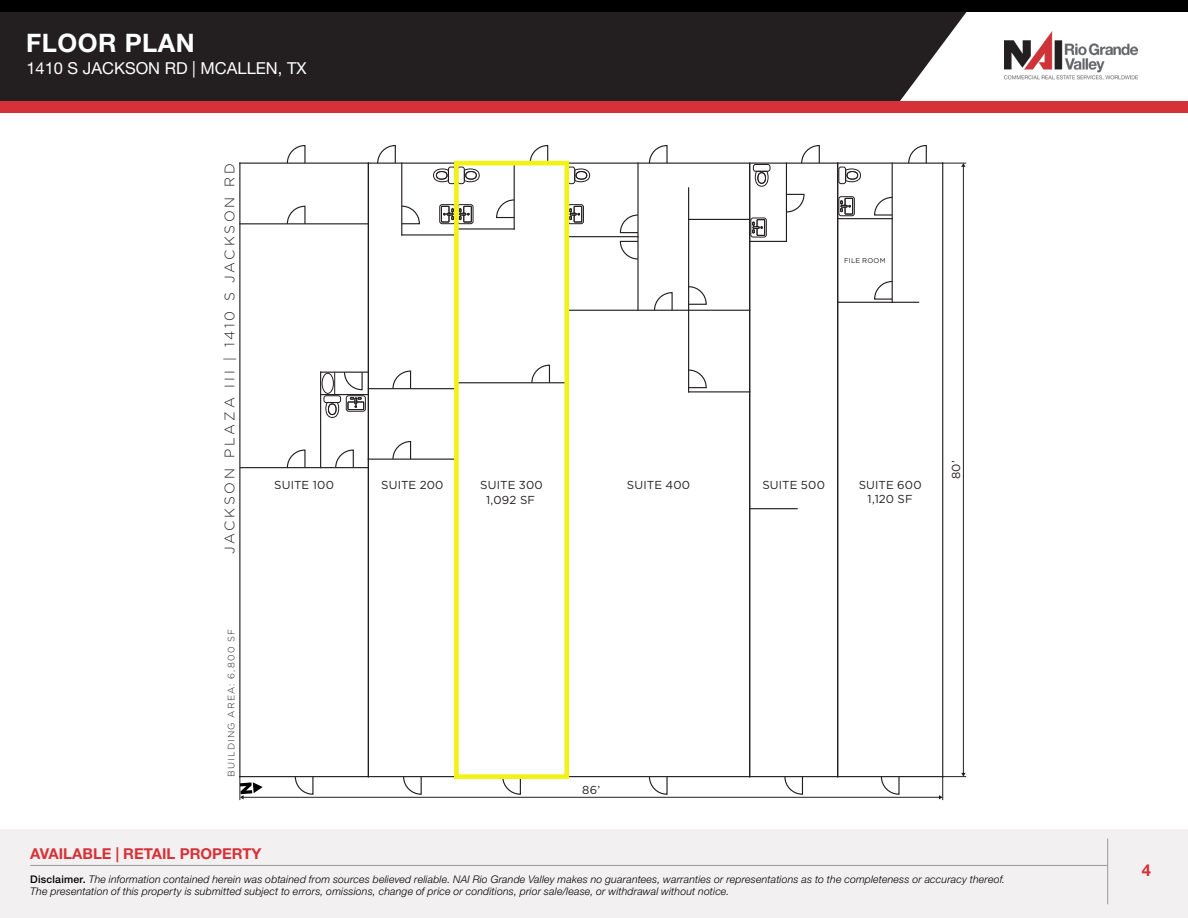
<style>
.page{position:relative;width:1188px;height:918px;background:#fff}
.page>*{position:absolute;margin:0;border:0;box-sizing:border-box;transform-origin:0 0}
.t1{font:700 25.5px "Helvetica Neue LT Std";letter-spacing:.02em;color:#fff}
.t2{font:16.5px "Helvetica Neue LT Std";color:#fff}
.t3{font:700 16.5px "Helvetica Neue LT Std";color:#d53339}
.t4{font:700 15px "Helvetica Neue LT Std";color:#d53339}
.t5{font:300 13.8px "Gotham";letter-spacing:.2em;color:#231f20}
.t6{font:11.55px/13.8px "Gotham";letter-spacing:.01em;color:#231f20;text-align:center}
.t7{font:italic 300 10.5px "Helvetica Neue LT Std";letter-spacing:.015em;color:#000}
.t8{font:300 9.3px "Gotham";letter-spacing:.125em;color:#231f20}
.t9{font:6.9px "Gotham";letter-spacing:.03em;color:#231f20}
.s1{font-weight:500;font-style:normal}
</style>
<div class="page">
<div style="left:0;top:12px;width:967px;height:89px;background:#231f20"></div>
<div style="left:0;top:830px;width:1188px;height:88px;background:#eeebeb"></div>
<hr style="left:1107px;top:839px;width:1px;height:65px;background:#999">
<hr style="left:30px;top:865px;width:1078px;height:1px;background:#999">
<div style="left:0;top:0;width:1188px;height:12px;background:#000"></div>
<img style="left:1004px;top:32px;width:134px;height:47px">
<div style="left:0;top:101px;width:1188px;height:12px;background:#d43238"></div>
<hr style="left:240px;top:776px;width:128px;height:1px;background:#231f20">
<hr style="left:240px;top:467px;width:128px;height:1px;background:#231f20">
<hr style="left:240px;top:223px;width:128px;height:1px;background:#231f20">
<hr style="left:240px;top:163px;width:128px;height:1px;background:#231f20">
<hr style="left:321px;top:372px;width:47px;height:1px;background:#231f20">
<hr style="left:321px;top:394px;width:47px;height:1px;background:#231f20">
<hr style="left:320px;top:372px;width:1px;height:96px;background:#231f20">
<hr style="left:239px;top:163px;width:1px;height:614px;background:#231f20">
<svg style="left:286px;top:449px;width:20px;height:20px"></svg>
<svg style="left:286px;top:205px;width:20px;height:20px"></svg>
<svg style="left:286px;top:145px;width:20px;height:19px"></svg>
<svg style="left:294px;top:777px;width:20px;height:18px"></svg>
<svg style="left:335px;top:449px;width:19px;height:20px"></svg>
<div style="left:324px;top:395px;width:17px;height:8px;border:1px solid #231f20;border-radius:2px"></div>
<svg style="left:325px;top:371px;width:41px;height:47px"></svg>
<div style="left:322px;top:373px;width:12px;height:21px;border:1px solid #231f20;border-radius:50%"></div>
<hr style="left:368px;top:459px;width:1px;height:318px;background:#231f20">
<hr style="left:368px;top:389px;width:1px;height:70px;background:#231f20">
<hr style="left:368px;top:163px;width:1px;height:226px;background:#231f20">
<hr style="left:368px;top:776px;width:88px;height:1px;background:#231f20">
<hr style="left:368px;top:459px;width:88px;height:1px;background:#231f20">
<hr style="left:368px;top:388px;width:88px;height:1px;background:#231f20">
<hr style="left:368px;top:163px;width:88px;height:1px;background:#231f20">
<hr style="left:401px;top:163px;width:1px;height:72px;background:#231f20">
<hr style="left:402px;top:234px;width:54px;height:2px;background:#231f20">
<svg style="left:392px;top:441px;width:20px;height:19px"></svg>
<svg style="left:392px;top:370px;width:20px;height:20px"></svg>
<svg style="left:401px;top:205px;width:19px;height:20px"></svg>
<svg style="left:377px;top:145px;width:19px;height:19px"></svg>
<svg style="left:402px;top:777px;width:20px;height:18px"></svg>
<svg style="left:433px;top:168px;width:15px;height:14px"></svg>
<div style="left:448px;top:167px;width:8px;height:17px;border:1px solid #231f20;border-radius:2px"></div>
<div style="left:436px;top:171px;width:11px;height:8px;border:1px solid #231f20;border-radius:50%"></div>
<svg style="left:496px;top:199px;width:18px;height:20px"></svg>
<svg style="left:531px;top:364px;width:20px;height:20px"></svg>
<hr style="left:456px;top:228px;width:58px;height:2px;background:#231f20">
<hr style="left:514px;top:163px;width:1px;height:66px;background:#231f20">
<hr style="left:456px;top:382px;width:111px;height:1px;background:#231f20">
<svg style="left:529px;top:145px;width:20px;height:16px"></svg>
<svg style="left:502px;top:779px;width:19px;height:16px"></svg>
<svg style="left:465px;top:168px;width:15px;height:14px"></svg>
<div style="left:457px;top:167px;width:8px;height:17px;border:1px solid #231f20;border-radius:2px"></div>
<div style="left:465px;top:171px;width:12px;height:8px;border:1px solid #231f20;border-radius:50%"></div>
<svg style="left:439px;top:204px;width:35px;height:20px"></svg>
<svg style="left:689px;top:369px;width:18px;height:20px"></svg>
<svg style="left:689px;top:286px;width:18px;height:19px"></svg>
<svg style="left:653px;top:292px;width:20px;height:18px"></svg>
<svg style="left:619px;top:240px;width:18px;height:20px"></svg>
<svg style="left:619px;top:214px;width:18px;height:20px"></svg>
<hr style="left:688px;top:188px;width:1px;height:122px;background:#231f20">
<hr style="left:637px;top:163px;width:2px;height:147px;background:#231f20">
<hr style="left:567px;top:776px;width:183px;height:1px;background:#231f20">
<hr style="left:567px;top:163px;width:183px;height:1px;background:#231f20">
<hr style="left:567px;top:310px;width:183px;height:1px;background:#231f20">
<hr style="left:567px;top:236px;width:71px;height:1px;background:#231f20">
<hr style="left:689px;top:219px;width:61px;height:1px;background:#231f20">
<hr style="left:689px;top:391px;width:61px;height:1px;background:#231f20">
<hr style="left:688px;top:310px;width:1px;height:82px;background:#231f20">
<svg style="left:648px;top:145px;width:20px;height:19px"></svg>
<svg style="left:648px;top:777px;width:20px;height:18px"></svg>
<svg style="left:575px;top:168px;width:15px;height:14px"></svg>
<div style="left:568px;top:167px;width:7px;height:17px;border:1px solid #231f20;border-radius:2px"></div>
<div style="left:576px;top:171px;width:11px;height:8px;border:1px solid #231f20;border-radius:50%"></div>
<svg style="left:569px;top:204px;width:15px;height:20px"></svg>
<hr style="left:750px;top:776px;width:88px;height:1px;background:#231f20">
<hr style="left:750px;top:163px;width:88px;height:1px;background:#231f20">
<hr style="left:750px;top:508px;width:47px;height:1px;background:#231f20">
<hr style="left:749px;top:509px;width:1px;height:268px;background:#231f20">
<hr style="left:749px;top:163px;width:1px;height:346px;background:#231f20">
<hr style="left:786px;top:163px;width:1px;height:78px;background:#231f20">
<hr style="left:750px;top:241px;width:36px;height:1px;background:#231f20">
<svg style="left:785px;top:193px;width:20px;height:20px"></svg>
<svg style="left:801px;top:145px;width:19px;height:19px"></svg>
<svg style="left:784px;top:777px;width:20px;height:18px"></svg>
<svg style="left:755px;top:172px;width:14px;height:15px"></svg>
<div style="left:753px;top:164px;width:17px;height:8px;border:1px solid #231f20;border-radius:2px"></div>
<div style="left:758px;top:172px;width:8px;height:12px;border:1px solid #231f20;border-radius:50%"></div>
<svg style="left:750px;top:217px;width:17px;height:21px"></svg>
<hr style="left:837px;top:302px;width:1px;height:475px;background:#231f20">
<hr style="left:837px;top:219px;width:1px;height:83px;background:#231f20">
<hr style="left:837px;top:163px;width:1px;height:56px;background:#231f20">
<hr style="left:838px;top:776px;width:105px;height:1px;background:#231f20">
<hr style="left:838px;top:163px;width:105px;height:1px;background:#231f20">
<hr style="left:838px;top:302px;width:81px;height:1px;background:#231f20">
<hr style="left:838px;top:218px;width:54px;height:1px;background:#231f20">
<hr style="left:942px;top:163px;width:1px;height:614px;background:#231f20">
<hr style="left:892px;top:163px;width:1px;height:139px;background:#231f20">
<svg style="left:908px;top:145px;width:19px;height:19px"></svg>
<svg style="left:874px;top:196px;width:19px;height:20px"></svg>
<svg style="left:874px;top:280px;width:19px;height:20px"></svg>
<svg style="left:880px;top:777px;width:20px;height:18px"></svg>
<svg style="left:846px;top:168px;width:15px;height:14px"></svg>
<div style="left:839px;top:167px;width:7px;height:17px;border:1px solid #231f20;border-radius:2px"></div>
<div style="left:847px;top:171px;width:11px;height:8px;border:1px solid #231f20;border-radius:50%"></div>
<svg style="left:838px;top:196px;width:17px;height:20px"></svg>
<hr style="left:243px;top:797px;width:697px;height:1px;background:#231f20">
<hr style="left:963px;top:166px;width:1px;height:608px;background:#231f20">
<svg style="left:939px;top:773px;width:27px;height:27px"></svg>
<svg style="left:943px;top:163px;width:23px;height:4px"></svg>
<div style="left:454px;top:161px;width:115px;height:618px;border:5px solid #f2f214"></div>
<svg style="left:240px;top:777px;width:23px;height:23px"></svg>
<p class="t1" style="left:26px;top:27px;width:170px">FLOOR PLAN</p>
<p class="t2" style="left:26px;top:58px;width:282px">1410 S JACKSON RD | MCALLEN, TX</p>
<p class="t5" style="left:221px;top:554px;width:392px;rotate:-90deg">JACKSON PLAZA III | 1410 S JACKSON RD</p>
<p class="t9" style="left:844px;top:256px;width:43px">FILE ROOM</p>
<p class="t6" style="left:274px;top:478px;width:61px">SUITE 100</p>
<p class="t6" style="left:381px;top:478px;width:64px">SUITE 200</p>
<p class="t6" style="left:480px;top:478px;width:64px">SUITE 300</p>
<p class="t6" style="left:627px;top:478px;width:65px">SUITE 400</p>
<p class="t6" style="left:859px;top:478px;width:64px">SUITE 600<br>1,120 SF</p>
<p class="t6" style="left:762px;top:478px;width:64px">SUITE 500</p>
<p class="t6" style="left:486px;top:493px;width:50px">1,092 SF</p>
<p class="t8" style="left:225px;top:777px;width:149px;rotate:-90deg">BUILDING AREA: 6,800 SF</p>
<p class="t4" style="left:30px;top:845px;width:233px">AVAILABLE | RETAIL PROPERTY</p>
<p class="t6" style="left:582px;top:783px;width:19px">86’</p>
<p class="t6" style="left:949px;top:479px;width:20px;rotate:-90deg">80’</p>
<p class="t7" style="left:30px;top:873px;width:976px"><span class="s1">Disclaimer.</span> The information contained herein was obtained from sources believed reliable. NAI Rio Grande Valley makes no guarantees, warranties or representations as to the completeness or accuracy thereof.</p>
<p class="t7" style="left:30px;top:885px;width:701px">The presentation of this property is submitted subject to errors, omissions, change of price or conditions, prior sale/lease, or withdrawal without notice.</p>
<p class="t3" style="left:1142px;top:859px;width:11px">4</p>
</div>
